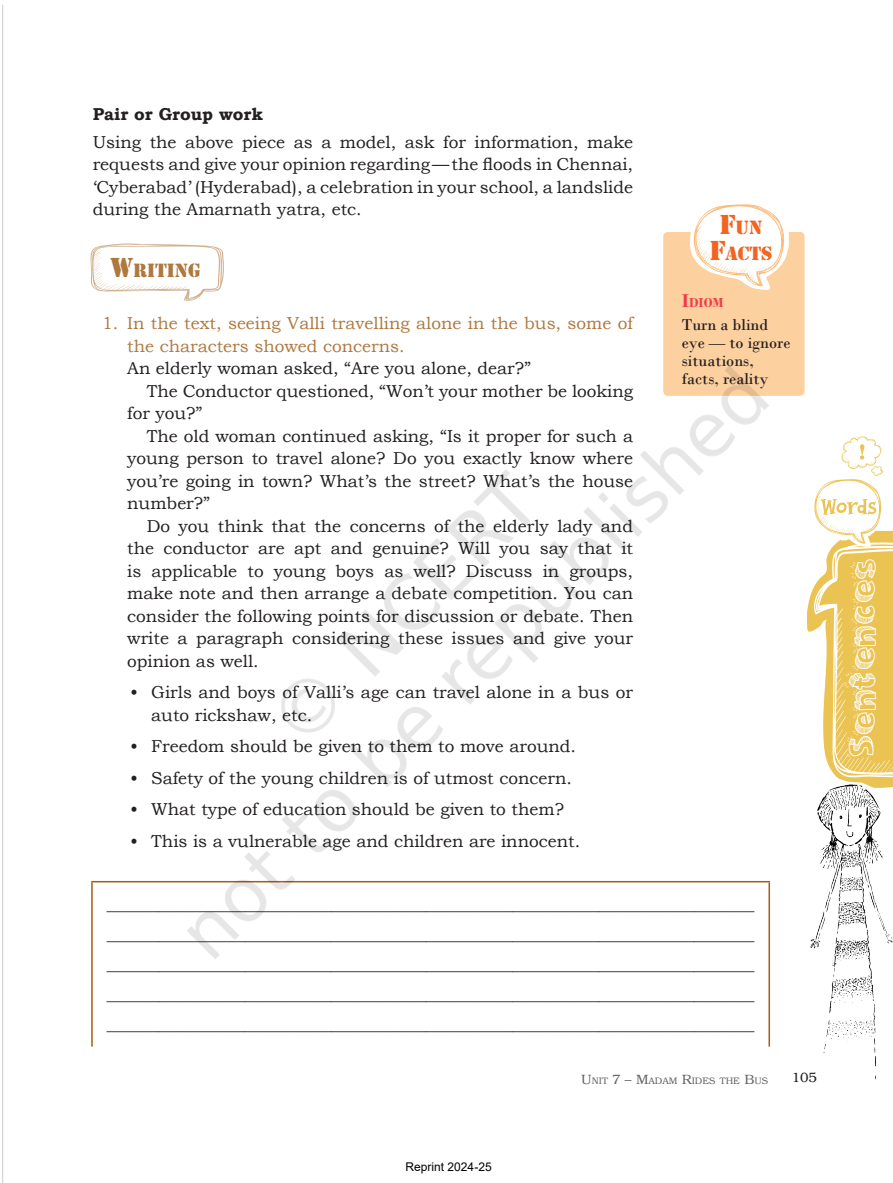
<style>
.page{position:relative;width:893px;height:1183px;background:#fff}
.page>*{position:absolute;margin:0;border:0;box-sizing:border-box;transform-origin:0 0}
.t1{font:37.2px "Sketch 3 D";color:#fff}
.t2{font:17.85px/25.5px "Stencil Std";color:#f36421;text-align:center}
.t3{font:17.85px "Stencil Std";color:#ae783f}
.t4{font:17.25px/22.5px "Bookman Old Style";color:#231f20;text-align:justify}
.t5{font:17.25px/22.5px "Bookman Old Style";color:#ae783f}
.t6{font:700 17.25px "Bookman Old Style";color:#231f20}
.t7{font:16.5px/18px "Bodoni";color:#231f20}
.t8{font:700 13.65px "Bodoni";color:#ee3d49}
.t9{font:13.5px "Bookman";color:#231f20}
.t10{font:12px "Arial";color:#000}
.t11{font:9.45px "Bookman";color:#636366}
.s1{font-size:25.5px}
.s2{font-size:19.5px}
.s3{font-size:13.5px}
</style>
<div class="page">
<img style="left:2px;top:4px;width:890px;height:1179px">
<img style="left:83px;top:291px;width:702px;height:702px">
<p class="t6" style="left:93px;top:101px;width:172px">Pair or Group work</p>
<p class="t4" style="left:93px;top:131px;width:541px">Using the above piece as a model, ask for information, make requests and give your opinion regarding—the floods in Chennai, ‘Cyberabad’ (Hyderabad), a celebration in your school, a landslide during the Amarnath yatra, etc.</p>
<p class="t3" style="left:110px;top:258px;width:91px"><span class="s1">W</span>RITING</p>
<p class="t5" style="left:127px;top:312px;width:507px;text-indent:-25px">1. In the text, seeing Valli travelling alone in the bus, some of the characters showed concerns.</p>
<p class="t4" style="left:127px;top:357px;width:405px">An elderly woman asked, “Are you alone, dear?”</p>
<p class="t4" style="left:147px;top:379px;width:487px">The Conductor questioned, “Won’t your mother be looking</p>
<p class="t4" style="left:127px;top:402px;width:77px">for you?”</p>
<p class="t4" style="left:147px;top:424px;width:487px">The old woman continued asking, “Is it proper for such a</p>
<p class="t4" style="left:127px;top:447px;width:507px">young person to travel alone? Do you exactly know where</p>
<p class="t4" style="left:127px;top:469px;width:507px">you’re going in town? What’s the street? What’s the house</p>
<p class="t4" style="left:127px;top:492px;width:84px">number?”</p>
<p class="t4" style="left:147px;top:514px;width:487px">Do you think that the concerns of the elderly lady and</p>
<p class="t4" style="left:127px;top:537px;width:507px">the conductor are apt and genuine? Will you say that it</p>
<p class="t4" style="left:127px;top:559px;width:507px">is applicable to young boys as well? Discuss in groups,</p>
<p class="t4" style="left:127px;top:582px;width:507px">make note and then arrange a debate competition. You can</p>
<p class="t4" style="left:127px;top:604px;width:507px">consider the following points for discussion or debate. Then</p>
<p class="t4" style="left:127px;top:627px;width:507px">write a paragraph considering these issues and give your</p>
<p class="t4" style="left:127px;top:649px;width:133px">opinion as well.</p>
<p class="t4" style="left:151px;top:681px;width:483px;text-indent:-21px">• Girls and boys of Valli’s age can travel alone in a bus or auto rickshaw, etc.</p>
<p class="t4" style="left:130px;top:735px;width:447px">• Freedom should be given to them to move around.</p>
<p class="t4" style="left:130px;top:766px;width:443px">• Safety of the young children is of utmost concern.</p>
<p class="t4" style="left:130px;top:798px;width:435px">• What type of education should be given to them?</p>
<p class="t4" style="left:130px;top:829px;width:451px">• This is a vulnerable age and children are innocent.</p>
<p class="t2" style="left:709px;top:215px;width:64px"><span class="s1">F</span>UN<br><span class="s1">F</span>ACTS</p>
<p class="t8" style="left:681px;top:295px;width:43px"><span class="s2">I</span>diom</p>
<p class="t7" style="left:681px;top:315px;width:110px">Turn a blind eye — to ignore situations, facts, reality</p>
<p class="t4" style="left:107px;top:889px;width:648px;line-height:30px">___________________________________________________________________________ ___________________________________________________________________________ ___________________________________________________________________________ ___________________________________________________________________________ ___________________________________________________________________________</p>
<p class="t11" style="left:581px;top:1075px;width:188px"><span class="s3">U</span>NIT <span class="s3">7 – M</span>ADAM <span class="s3">R</span>IDES THE <span class="s3">B</span>US</p>
<p class="t9" style="left:791px;top:1069px;width:27px">105</p>
<h1 class="t1" style="left:840px;top:758px;width:200px;rotate:-90deg">Sentences</h1>
<p class="t10" style="left:405px;top:1158px;width:88px">Reprint 2024-25</p>
</div>
